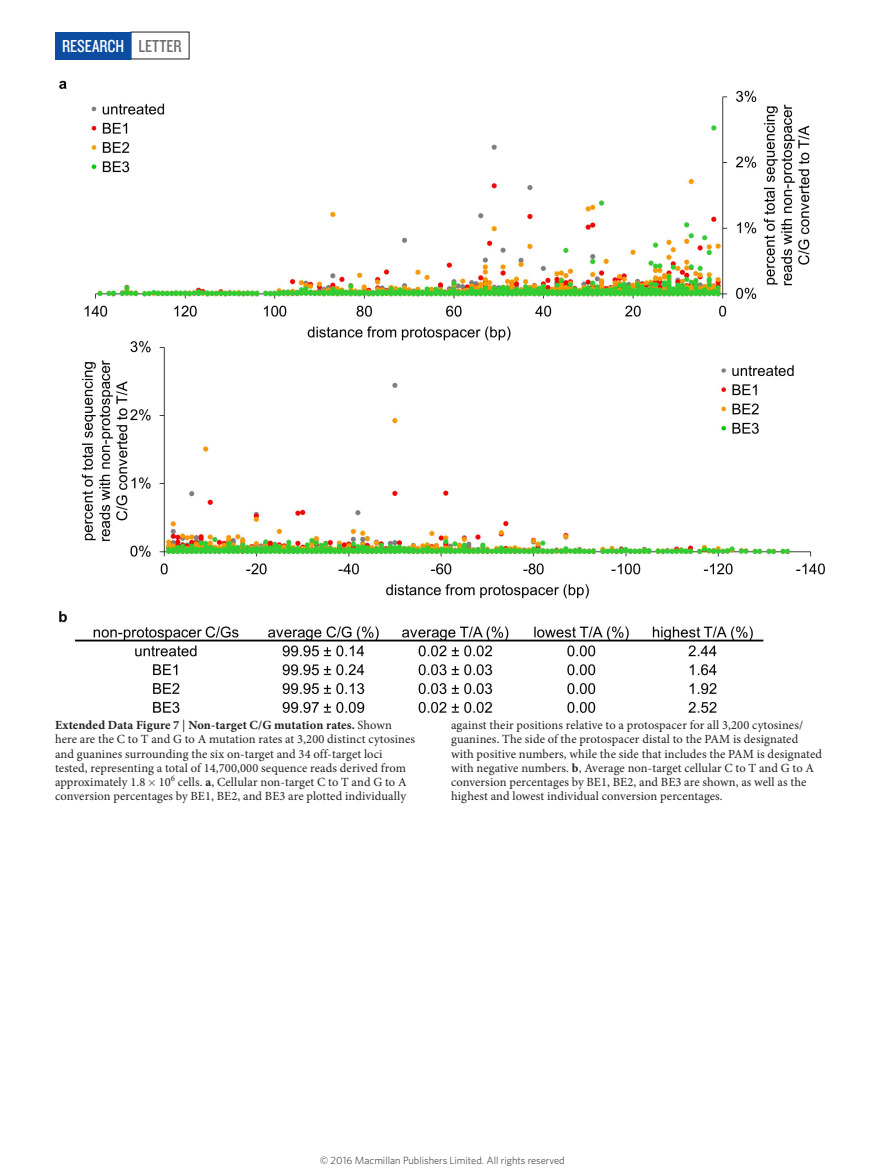
<style>
.page{position:relative;width:893px;height:1174px;background:#fff}
.page>*{position:absolute;margin:0;border:0;box-sizing:border-box;transform-origin:0 0}
.t1{font:18px "Knockout 29 Junior Ltweight";color:#fff}
.t2{font:12.45px/14.2px "Minion Pro";letter-spacing:.005em;color:#231f20}
.t3{font:300 10.5px "Whitney";color:#231f20}
.s1{color:#6c6d70}
.s2{font-weight:700}
</style>
<div class="page">
<div style="left:55px;top:32px;width:76px;height:27px;background:#0d4da1"></div>
<img style="left:60px;top:81px;width:765px;height:631px">
<h1 class="t1" style="left:62px;top:34px;width:121px">RESEARCH <span class="s1">LETTER</span></h1>
<p class="t2" style="left:55px;top:718px;width:362px"><span class="s2">Extended Data Figure 7</span> | <span class="s2">Non-target C/G mutation rates.</span> Shown here are the C to T and G to A mutation rates at 3,200 distinct cytosines and guanines surrounding the six on-target and 34 off-target loci tested, representing a total of 14,700,000 sequence reads derived from approximately 1.8 10<sup>6</sup> cells. <span class="s2">a</span>, Cellular non-target C to T and G to A conversion percentages by BE1, BE2, and BE3 are plotted individually</p>
<p class="t2" style="left:451px;top:718px;width:372px">against their positions relative to a protospacer for all 3,200 cytosines/ guanines. The side of the protospacer distal to the PAM is designated with positive numbers, while the side that includes the PAM is designated with negative numbers. <span class="s2">b</span>, Average non-target cellular C to T and G to A conversion percentages by BE1, BE2, and BE3 are shown, as well as the highest and lowest individual conversion percentages.</p>
<p class="t3" style="left:320px;top:1153px;width:247px">© 2016 Macmillan Publishers Limited. All rights reserved</p>
</div>
